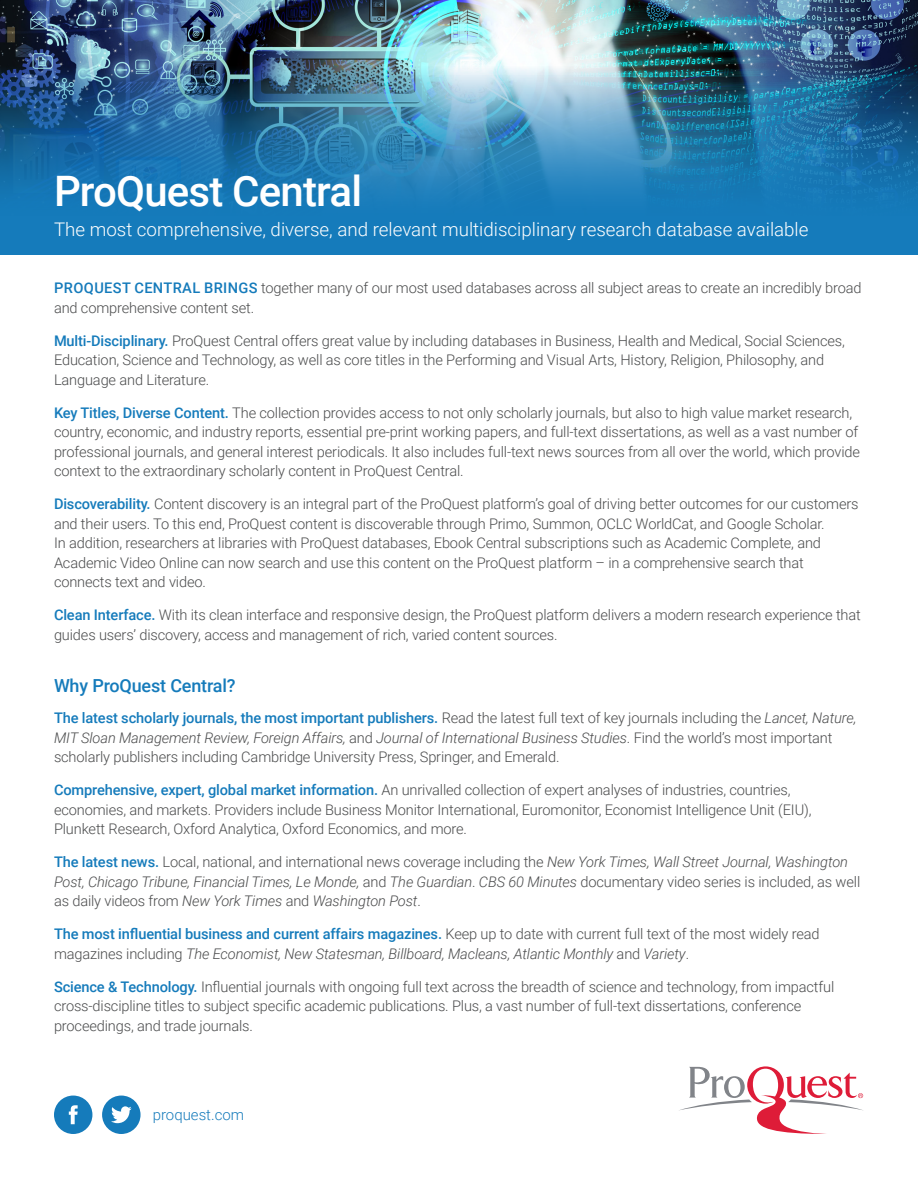
<style>
.page{position:relative;width:918px;height:1188px;background:#fff}
.page>*{position:absolute;margin:0;border:0;box-sizing:border-box;transform-origin:0 0}
.flyer_head_1{font:500 42px "Roboto";letter-spacing:-.02em;color:#fff}
.flyer_head_2{font:300 18.75px "Roboto";color:#fff}
.subhead_1{font:500 18px "Roboto";letter-spacing:-.01em;color:#157bbb}
.t1{font:300 15px "Roboto";color:#157bbb}
.Body_Copy{font:300 14.7px/19.5px "Roboto";letter-spacing:-.01em;color:#4b4c4d}
.Body_Copy-2{font:italic 300 14.7px/19.5px "Roboto";letter-spacing:-.01em;color:#4b4c4d}
.s1{font-weight:500;color:#157bbb}
.s2{font-style:italic}
.s3{font-weight:500;font-style:normal;color:#157bbb}
.s4{font-style:normal}
</style>
<div class="page">
<img style="left:0;top:2px;width:918px;height:253px">
<svg style="left:679px;top:1066px;width:185px;height:68px"></svg>
<div style="left:54px;top:1096px;width:38px;height:38px;background:#157bbb;border-radius:50%"></div>
<svg style="left:69px;top:1105px;width:9px;height:19px"></svg>
<div style="left:102px;top:1096px;width:39px;height:38px;background:#157bbb;border-radius:50%"></div>
<svg style="left:111px;top:1106px;width:21px;height:17px"></svg>
<p class="flyer_head_1" style="left:54px;top:162px;width:310px">ProQuest Central</p>
<p class="flyer_head_2" style="left:54px;top:217px;width:756px">The most comprehensive, diverse, and relevant multidisciplinary research database available</p>
<p class="Body_Copy" style="left:54px;top:278px;width:809px"><span class="s1">PROQUEST CENTRAL BRINGS</span> together many of our most used databases across all subject areas to create an incredibly broad and comprehensive content set.</p>
<p class="Body_Copy" style="left:54px;top:330px;width:792px"><span class="s1">Multi-Disciplinary.</span> ProQuest Central offers great value by including databases in Business, Health and Medical, Social Sciences,<br>Education, Science and Technology, as well as core titles in the Performing and Visual Arts, History, Religion, Philosophy, and<br>Language and Literature.</p>
<p class="Body_Copy" style="left:54px;top:402px;width:808px"><span class="s1">Key Titles, Diverse Content.</span> The collection provides access to not only scholarly journals, but also to high value market research, country, economic, and industry reports, essential pre-print working papers, and full-text dissertations, as well as a vast number of professional journals, and general interest periodicals. It also includes full-text news sources from all over the world, which provide context to the extraordinary scholarly content in ProQuest Central.</p>
<p class="Body_Copy" style="left:54px;top:494px;width:806px"><span class="s1">Discoverability.</span> Content discovery is an integral part of the ProQuest platform’s goal of driving better outcomes for our customers and their users. To this end, ProQuest content is discoverable through Primo, Summon, OCLC WorldCat, and Google Scholar.<br>In addition, researchers at libraries with ProQuest databases, Ebook Central subscriptions such as Academic Complete, and Academic Video Online can now search and use this content on the ProQuest platform – in a comprehensive search that connects text and video.</p>
<p class="Body_Copy" style="left:54px;top:605px;width:808px"><span class="s1">Clean Interface.</span> With its clean interface and responsive design, the ProQuest platform delivers a modern research experience that guides users’ discovery, access and management of rich, varied content sources.</p>
<p class="subhead_1" style="left:54px;top:673px;width:183px">Why ProQuest Central?</p>
<p class="Body_Copy" style="left:54px;top:707px;width:804px"><span class="s1">The latest scholarly journals, the most important publishers.</span> Read the latest full text of key journals including the <span class="s2">Lancet, Nature,<br>MIT Sloan Management Review, Foreign Affairs,</span> and <span class="s2">Journal of International Business Studies</span>. Find the world’s most important scholarly publishers including Cambridge University Press, Springer, and Emerald.</p>
<p class="Body_Copy" style="left:54px;top:779px;width:759px"><span class="s1">Comprehensive, expert, global market information.</span> An unrivalled collection of expert analyses of industries, countries, economies, and markets. Providers include Business Monitor International, Euromonitor, Economist Intelligence Unit (EIU),<br>Plunkett Research, Oxford Analytica, Oxford Economics, and more.</p>
<p class="Body_Copy-2" style="left:54px;top:851px;width:808px"><span class="s3">The latest news.</span> <span class="s4">Local, national, and international news coverage including the</span> New York Times, Wall Street Journal, Washington<br>Post, Chicago Tribune, Financial Times, Le Monde, <span class="s4">and</span> The Guardian<span class="s4">.</span> CBS 60 Minutes <span class="s4">documentary video series is included, as well as daily videos from</span> New York Times <span class="s4">and</span> Washington Post<span class="s4">.</span></p>
<p class="Body_Copy" style="left:54px;top:923px;width:767px"><span class="s1">The most influential business and current affairs magazines.</span> Keep up to date with current full text of the most widely read magazines including <span class="s2">The Economist, New Statesman, Billboard, Macleans, Atlantic Monthly</span> and <span class="s2">Variety</span>.</p>
<p class="Body_Copy" style="left:54px;top:976px;width:782px"><span class="s1">Science &amp; Technology.</span> Influential journals with ongoing full text across the breadth of science and technology, from impactful cross-discipline titles to subject specific academic publications. Plus, a vast number of full-text dissertations, conference proceedings, and trade journals.</p>
<p class="t1" style="left:153px;top:1104px;width:93px">proquest.com</p>
</div>
